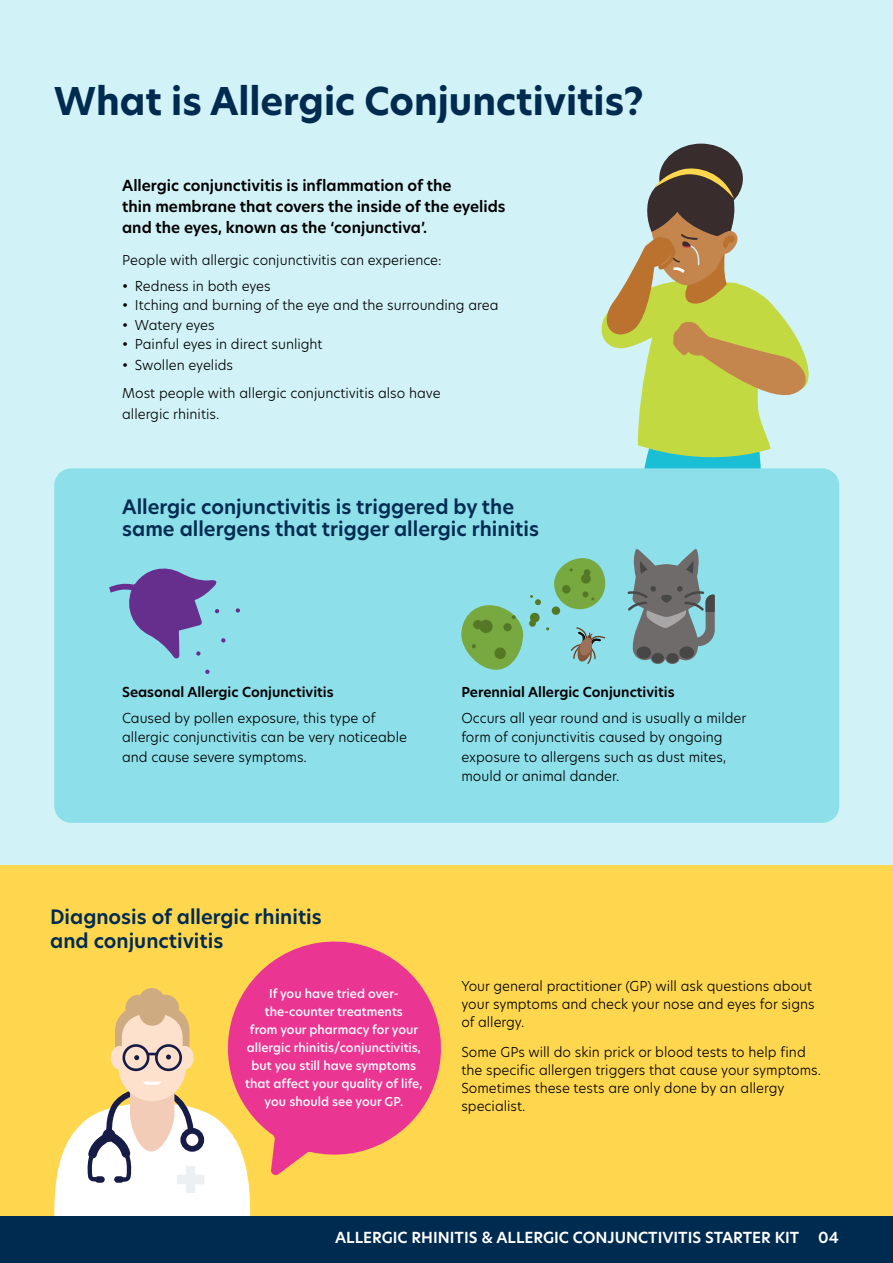
<style>
.page{position:relative;width:893px;height:1263px;background:#fff}
.page>*{position:absolute;margin:0;border:0;box-sizing:border-box;transform-origin:0 0}
.t1{font:700 37.5px "New Hero";color:#002b51}
.t2{font:600 19.5px/22.5px "New Hero";color:#002b51}
.t3{font:600 15px/21px "New Hero";color:#000}
.t4{font:600 15px "New Hero";color:#fff}
.t5{font:300 13.5px/19.5px "New Hero";color:#000}
.t6{font:600 13.5px "New Hero";color:#000}
.t7{font:500 12px/18px "New Hero";color:#fff;text-align:center}
</style>
<div class="page">
<div style="left:0;top:0;width:893px;height:1216px;background:#d1f2f7"></div>
<div style="left:0;top:865px;width:893px;height:357px;background:#ffd74f"></div>
<div style="left:659px;top:144px;width:84px;height:70px;background:#382c2c;border-radius:50%"></div>
<svg style="left:601px;top:166px;width:208px;height:302px"></svg>
<svg style="left:54px;top:988px;width:196px;height:228px"></svg>
<div style="left:0;top:1216px;width:893px;height:47px;background:#002b51"></div>
<div style="left:54px;top:468px;width:785px;height:355px;background:#8ddfea;border-radius:17px"></div>
<svg style="left:461px;top:605px;width:62px;height:65px"></svg>
<svg style="left:472px;top:615px;width:44px;height:44px"></svg>
<svg style="left:235px;top:608px;width:5px;height:5px"></svg>
<svg style="left:109px;top:568px;width:117px;height:91px"></svg>
<svg style="left:205px;top:669px;width:5px;height:5px"></svg>
<svg style="left:650px;top:652px;width:15px;height:12px"></svg>
<svg style="left:665px;top:652px;width:15px;height:12px"></svg>
<svg style="left:627px;top:549px;width:88px;height:112px"></svg>
<div style="left:636px;top:646px;width:15px;height:13px;background:#474747;border-radius:50%"></div>
<div style="left:679px;top:646px;width:15px;height:13px;background:#474747;border-radius:50%"></div>
<div style="left:666px;top:653px;width:12px;height:10px;background:#474747;border-radius:50%"></div>
<div style="left:652px;top:653px;width:12px;height:10px;background:#474747;border-radius:50%"></div>
<svg style="left:529px;top:558px;width:77px;height:106px"></svg>
<svg style="left:226px;top:941px;width:215px;height:235px;fill:#ea3692"></svg>
<h1 class="t1" style="left:54px;top:76px;width:591px">What is Allergic Conjunctivitis?</h1>
<p class="t3" style="left:122px;top:175px;width:385px">Allergic conjunctivitis is inflammation of the<br>thin membrane that covers the inside of the eyelids and the eyes, known as the ‘conjunctiva’.</p>
<p class="t5" style="left:122px;top:250px;width:321px">People with allergic conjunctivitis can experience:</p>
<p class="t5" style="left:122px;top:276px;width:150px">• Redness in both eyes</p>
<p class="t5" style="left:122px;top:295px;width:378px">• Itching and burning of the eye and the surrounding area</p>
<p class="t5" style="left:122px;top:315px;width:94px">• Watery eyes</p>
<p class="t5" style="left:122px;top:334px;width:202px">• Painful eyes in direct sunlight</p>
<p class="t5" style="left:122px;top:351px;width:320px;line-height:27.5px">• Swollen eyelids<br>Most people with allergic conjunctivitis also have</p>
<p class="t5" style="left:122px;top:404px;width:99px">allergic rhinitis.</p>
<h2 class="t2" style="left:122px;top:495px;width:418px">Allergic conjunctivitis is triggered by the same allergens that trigger allergic rhinitis</h2>
<p class="t6" style="left:122px;top:683px;width:213px">Seasonal Allergic Conjunctivitis</p>
<p class="t5" style="left:122px;top:708px;width:286px">Caused by pollen exposure, this type of allergic conjunctivitis can be very noticeable and cause severe symptoms.</p>
<p class="t6" style="left:461px;top:683px;width:215px">Perennial Allergic Conjunctivitis</p>
<p class="t5" style="left:461px;top:708px;width:286px">Occurs all year round and is usually a milder form of conjunctivitis caused by ongoing exposure to allergens such as dust mites, mould or animal dander.</p>
<h2 class="t2" style="left:50px;top:904px;width:273px;line-height:24px">Diagnosis of allergic rhinitis and conjunctivitis</h2>
<p class="t7" style="left:245px;top:984px;width:179px">If you have tried over&shy;the-counter treatments<br>from your pharmacy for your allergic rhinitis/conjunctivitis, but you still have symptoms that affect your quality of life, you should see your GP.</p>
<p class="t5" style="left:461px;top:976px;width:355px;line-height:18px">Your general practitioner (GP) will ask questions about your symptoms and check your nose and eyes for signs of allergy.</p>
<p class="t5" style="left:461px;top:1043px;width:361px;line-height:18px">Some GPs will do skin prick or blood tests to help find the specific allergen triggers that cause your symptoms.<br>Sometimes these tests are only done by an allergy specialist.</p>
<p class="t4" style="left:335px;top:1227px;width:466px">ALLERGIC RHINITIS &amp; ALLERGIC CONJUNCTIVITIS STARTER KIT</p>
<p class="t4" style="left:818px;top:1227px;width:22px">04</p>
</div>
